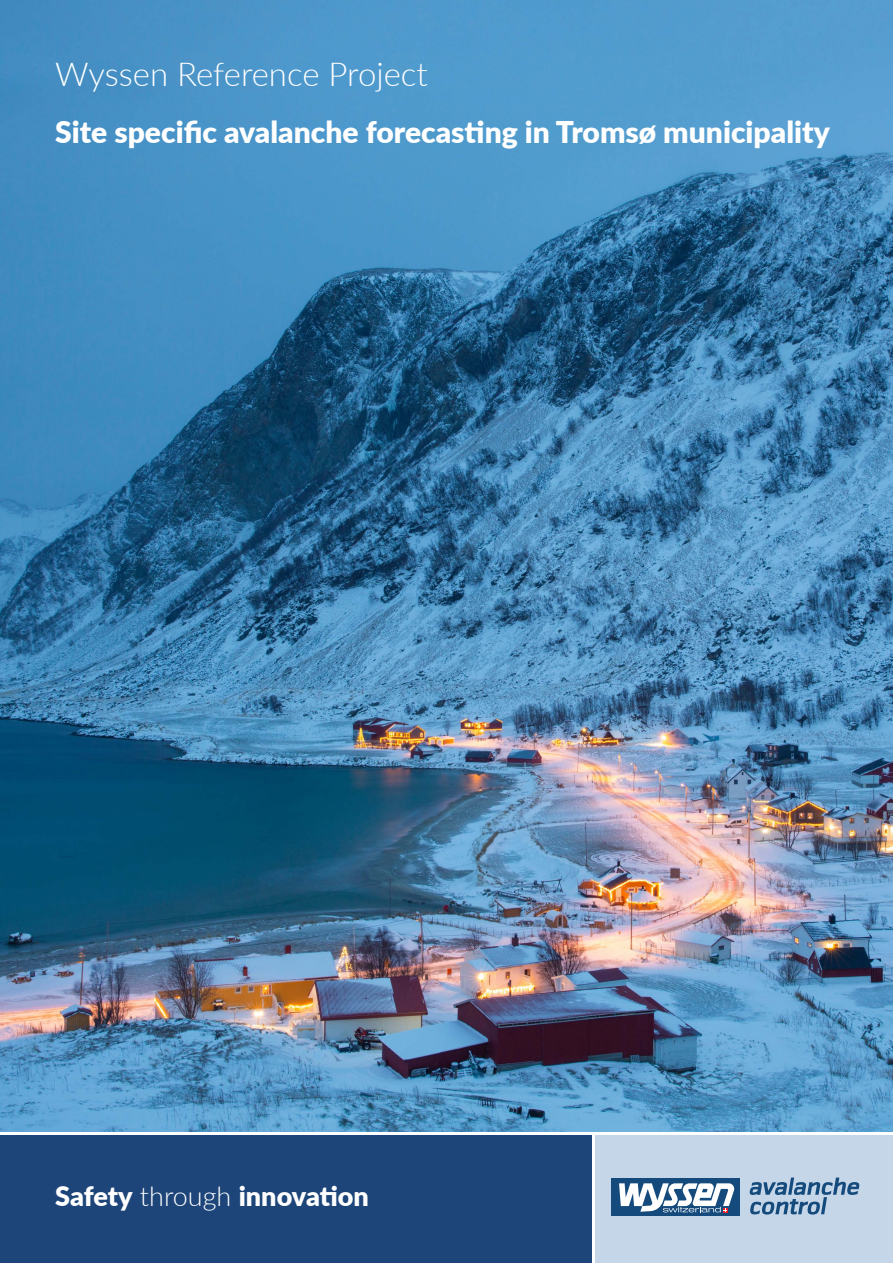
<style>
.page{position:relative;width:893px;height:1263px;background:#fff}
.page>*{position:absolute;margin:0;border:0;box-sizing:border-box;transform-origin:0 0}
.t1{font:300 33px "Lato";color:#fff}
.t2{font:900 30px "Lato";color:#fff}
.t3{font:900 27px "Lato";letter-spacing:-.005em;color:#fff}
.s1{font-weight:300}
</style>
<div class="page">
<img style="left:0;top:0;width:893px;height:1131px">
<div style="left:0;top:1135px;width:591px;height:128px;background:#1d4579"></div>
<div style="left:595px;top:1135px;width:298px;height:128px;background:#c5d6e9"></div>
<div style="left:612px;top:1178px;width:128px;height:37px;background:#144a7c"></div>
<svg style="left:750px;top:1177px;width:109px;height:37px"></svg>
<svg style="left:619px;top:1183px;width:116px;height:29px"></svg>
<p class="t1" style="left:55px;top:51px;width:374px">Wyssen Reference Project</p>
<p class="t2" style="left:55px;top:110px;width:776px">Site specific avalanche forecasting in Tromsø municipality</p>
<p class="t3" style="left:55px;top:1175px;width:315px">Safety <span class="s1">through</span> innovation</p>
</div>
